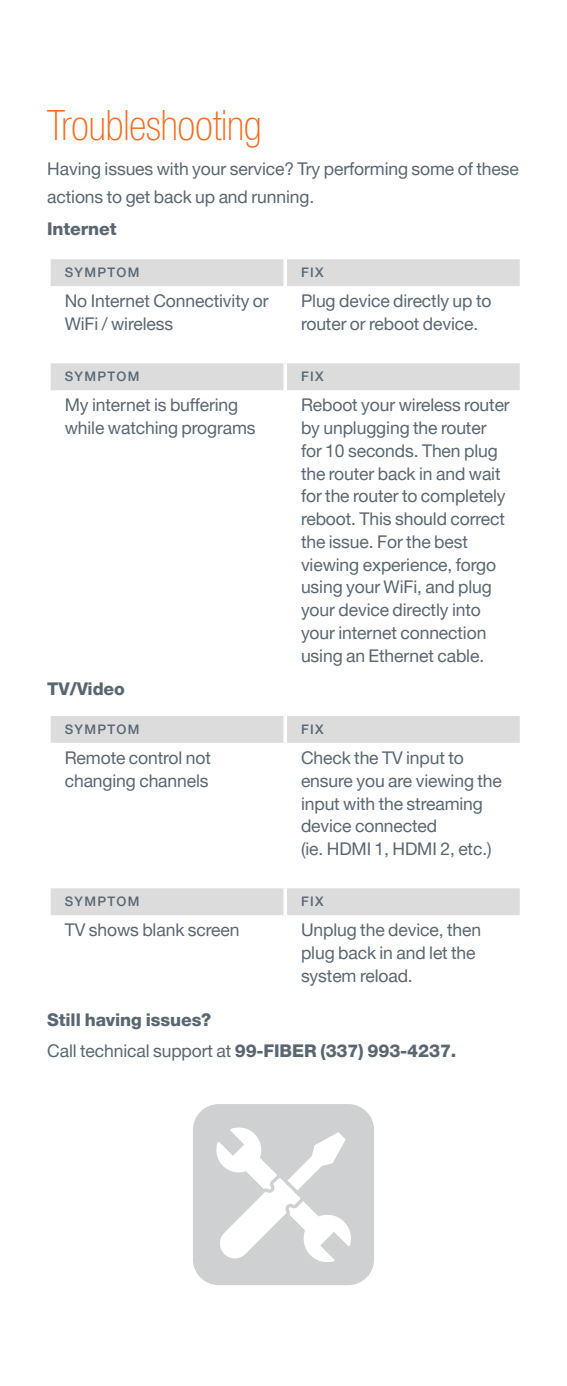
<style>
.page{position:relative;width:567px;height:1386px;background:#fff}
.page>*{position:absolute;margin:0;border:0;box-sizing:border-box;transform-origin:0 0}
.t1{font:100 condensed 42px "Helvetica Neue LT Std";letter-spacing:-.005em;color:#f36c21}
.t2{font:17.5px/22.8px "Helvetica Neue LT Pro";letter-spacing:-.005em;color:#5a6671}
.t3{font:800 17.5px/31.5px "Helvetica Neue LT Pro";letter-spacing:-.005em;color:#5a6671}
.t4{font:500 13.12px "Helvetica Neue LT Pro";letter-spacing:.1em;color:#5a6671}
.s1{font-weight:400}
</style>
<div class="page">
<svg style="left:193px;top:1104px;width:181px;height:181px;fill:#cfd0d2"></svg>
<div style="left:51px;top:259px;width:469px;height:27px;background:#dcdcdd"></div>
<hr style="left:284px;top:259px;width:3px;height:27px;background:#fff">
<div style="left:51px;top:363px;width:469px;height:27px;background:#dcdcdd"></div>
<hr style="left:284px;top:363px;width:3px;height:27px;background:#fff">
<div style="left:51px;top:716px;width:469px;height:27px;background:#dcdcdd"></div>
<hr style="left:284px;top:716px;width:3px;height:27px;background:#fff">
<div style="left:51px;top:888px;width:469px;height:27px;background:#dcdcdd"></div>
<hr style="left:284px;top:888px;width:3px;height:27px;background:#fff">
<h1 class="t1" style="left:47px;top:102px;width:216px">Troubleshooting</h1>
<p class="t2" style="left:47px;top:155px;width:473px;line-height:28px">Having issues with your service? Try performing some of these actions to get back up and running.</p>
<p class="t3" style="left:47px;top:213px;width:71px">Internet</p>
<p class="t4" style="left:65px;top:265px;width:76px">SYMPTOM</p>
<p class="t4" style="left:301px;top:265px;width:24px">FIX</p>
<p class="t2" style="left:65px;top:289px;width:205px">No Internet Connectivity or<br>WiFi / wireless</p>
<p class="t2" style="left:301px;top:289px;width:192px">Plug device directly up to router or reboot device.</p>
<p class="t4" style="left:65px;top:369px;width:76px">SYMPTOM</p>
<p class="t4" style="left:301px;top:369px;width:24px">FIX</p>
<p class="t2" style="left:65px;top:393px;width:192px">My internet is buffering while watching programs</p>
<p class="t2" style="left:301px;top:393px;width:210px">Reboot your wireless router by unplugging the router for 10 seconds. Then plug the router back in and wait for the router to completely reboot. This should correct the issue. For the best viewing experience, forgo using your WiFi, and plug your device directly into your internet connection using an Ethernet cable.</p>
<p class="t3" style="left:47px;top:673px;width:79px">TV/Video</p>
<p class="t4" style="left:65px;top:722px;width:76px">SYMPTOM</p>
<p class="t4" style="left:301px;top:722px;width:24px">FIX</p>
<p class="t2" style="left:65px;top:746px;width:148px">Remote control not changing channels</p>
<p class="t2" style="left:301px;top:746px;width:202px">Check the TV input to ensure you are viewing the input with the streaming device connected<br>(ie. HDMI 1, HDMI 2, etc.)</p>
<p class="t4" style="left:65px;top:894px;width:76px">SYMPTOM</p>
<p class="t4" style="left:301px;top:894px;width:24px">FIX</p>
<p class="t2" style="left:65px;top:918px;width:176px">TV shows blank screen</p>
<p class="t2" style="left:301px;top:918px;width:182px">Unplug the device, then plug back in and let the system reload.</p>
<p class="t3" style="left:47px;top:1004px;width:411px">Still having issues?<br><span class="s1">Call technical support at</span> 99-FIBER (337) 993-4237.</p>
</div>
